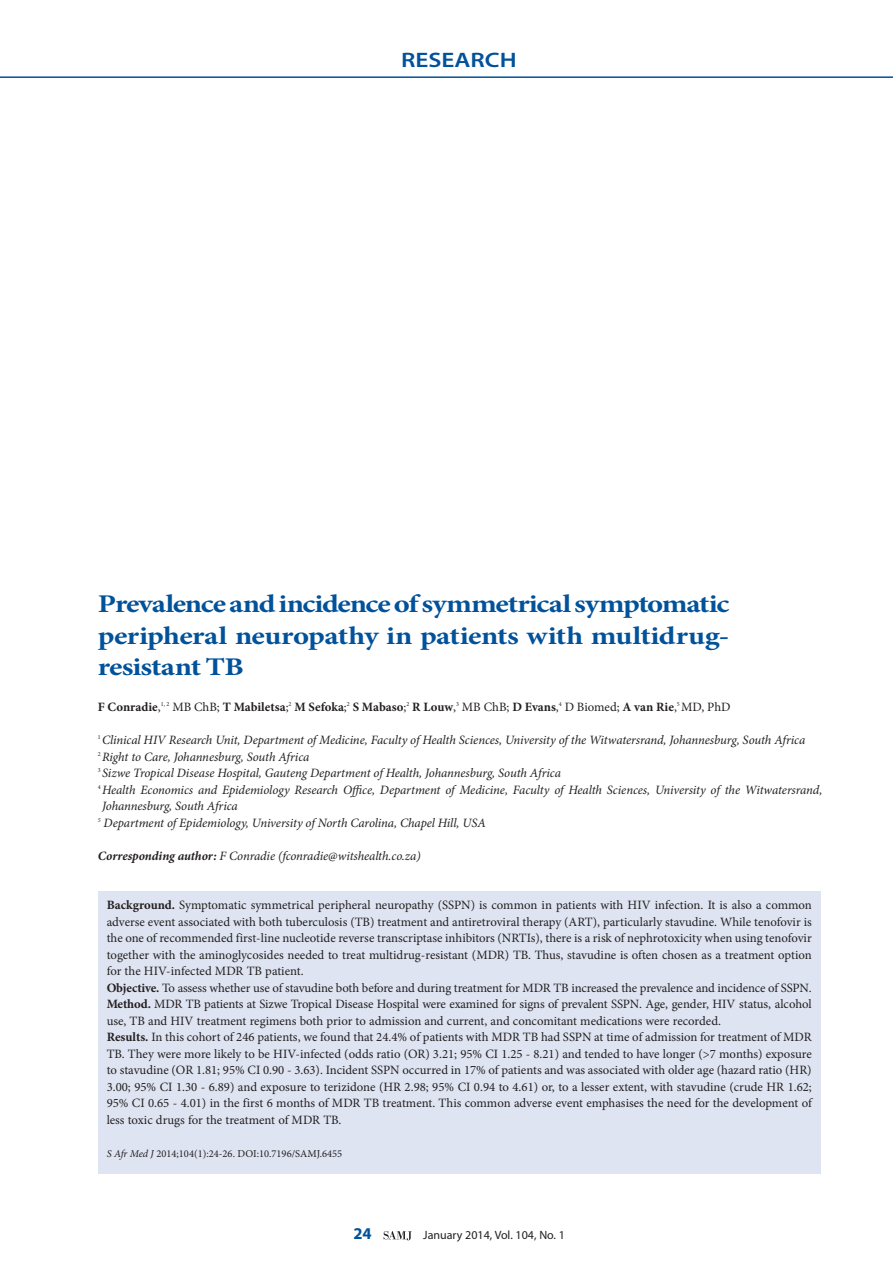
<style>
.page{position:relative;width:893px;height:1263px;background:#fff}
.page>*{position:absolute;margin:0;border:0;box-sizing:border-box;transform-origin:0 0}
.A_HEAD{font:700 25.5px/31.5px "Minion Pro";letter-spacing:-.02em;color:#01529a;text-align:justify;scale:1.2 1}
.t1{font:600 21px "Myriad Pro";color:#01529a;scale:1.2 1}
.t2{font:700 16.5px "Myriad Pro";color:#01529a}
.BODY_TEXT_1ST_PARAGR{font:12.75px/16.5px "Minion Pro";letter-spacing:-.01em;color:#231f20;text-align:justify}
.AUTHORS_DETAILS{font:italic 12.75px/16.5px "Minion Pro";letter-spacing:-.01em;color:#231f20}
.AUTHORS_NAME{font:700 12.75px "Minion Pro";color:#231f20}
.CORRESPONDING_AUTHOR{font:italic 12.75px "Minion Pro";letter-spacing:-.01em;color:#231f20}
.t3{font:12px "Myriad Pro";color:#231f20}
.S_AFR_MED{font:10.5px "Minion Pro";color:#231f20}
.s1{font-weight:400}
.s2{font-weight:700}
.s3{font-style:italic}
</style>
<div class="page">
<hr style="left:0;top:76px;width:893px;height:2px;background:#01529a">
<svg style="left:384px;top:1231px;width:28px;height:9px"></svg>
<div style="left:98px;top:891px;width:722px;height:282px;background:#dee4f1"></div>
<h2 class="t1" style="left:401px;top:47px;width:98px">RESEARCH</h2>
<h1 class="A_HEAD" style="left:98px;top:588px;width:528px">Prevalence and incidence of symmetrical symptomatic peripheral neuropathy in patients with multidrug&shy;resistant TB</h1>
<p class="AUTHORS_NAME" style="left:98px;top:698px;width:634px">F Conradie<span class="s1">,</span><sup>1,</sup> <sup>2</sup> <span class="s1">MB ChB;</span> T Mabiletsa<span class="s1">;</span><sup>2</sup> M Sefoka<span class="s1">;</span><sup>2</sup> S Mabaso<span class="s1">;</span><sup>2</sup> R Louw<span class="s1">,</span><sup>3</sup> <span class="s1">MB ChB;</span> D Evans<span class="s1">,</span><sup>4</sup> <span class="s1">D Biomed;</span> A van Rie<span class="s1">,</span><sup>5</sup> <span class="s1">MD, PhD</span></p>
<p class="AUTHORS_DETAILS" style="left:98px;top:732px;width:709px"><sup>1</sup> Clinical HIV Research Unit, Department of Medicine, Faculty of Health Sciences, University of the Witwatersrand, Johannesburg, South Africa</p>
<p class="AUTHORS_DETAILS" style="left:98px;top:748px;width:213px"><sup>2</sup> Right to Care, Johannesburg, South Africa</p>
<p class="AUTHORS_DETAILS" style="left:98px;top:765px;width:465px"><sup>3</sup> Sizwe Tropical Disease Hospital, Gauteng Department of Health, Johannesburg, South Africa</p>
<p class="AUTHORS_DETAILS" style="left:102px;top:781px;width:722px;text-indent:-4px"><sup>4</sup> Health Economics and Epidemiology Research Office, Department of Medicine, Faculty of Health Sciences, University of the Witwatersrand,<br>Johannesburg, South Africa</p>
<p class="AUTHORS_DETAILS" style="left:98px;top:814px;width:390px"><sup>5</sup> Department of Epidemiology, University of North Carolina, Chapel Hill, USA</p>
<p class="CORRESPONDING_AUTHOR" style="left:98px;top:847px;width:324px"><span class="s2">Corresponding author:</span> F Conradie (fconradie@witshealth.co.za)</p>
<p class="BODY_TEXT_1ST_PARAGR" style="left:107px;top:897px;width:707px"><span class="s2">Background.</span> Symptomatic symmetrical peripheral neuropathy (SSPN) is common in patients with HIV infection. It is also a common adverse event associated with both tuberculosis (TB) treatment and antiretroviral therapy (ART), particularly stavudine. While tenofovir is the one of recommended first-line nucleotide reverse transcriptase inhibitors (NRTIs), there is a risk of nephrotoxicity when using tenofovir together with the aminoglycosides needed to treat multidrug-resistant (MDR) TB. Thus, stavudine is often chosen as a treatment option for the HIV-infected MDR TB patient.</p>
<p class="BODY_TEXT_1ST_PARAGR" style="left:107px;top:979px;width:707px"><span class="s2">Objective.</span> To assess whether use of stavudine both before and during treatment for MDR TB increased the prevalence and incidence of SSPN.</p>
<p class="BODY_TEXT_1ST_PARAGR" style="left:107px;top:996px;width:707px"><span class="s2">Method.</span> MDR TB patients at Sizwe Tropical Disease Hospital were examined for signs of prevalent SSPN. Age, gender, HIV status, alcohol use, TB and HIV treatment regimens both prior to admission and current, and concomitant medications were recorded.</p>
<p class="BODY_TEXT_1ST_PARAGR" style="left:107px;top:1029px;width:707px"><span class="s2">Results.</span> In this cohort of 246 patients, we found that 24.4% of patients with MDR TB had SSPN at time of admission for treatment of MDR TB. They were more likely to be HIV-infected (odds ratio (OR) 3.21; 95% CI 1.25 - 8.21) and tended to have longer (&gt;7 months) exposure to stavudine (OR 1.81; 95% CI 0.90 - 3.63). Incident SSPN occurred in 17% of patients and was associated with older age (hazard ratio (HR)<br>3.00; 95% CI 1.30 - 6.89) and exposure to terizidone (HR 2.98; 95% CI 0.94 to 4.61) or, to a lesser extent, with stavudine (crude HR 1.62; 95% CI 0.65 - 4.01) in the first 6 months of MDR TB treatment. This common adverse event emphasises the need for the development of less toxic drugs for the treatment of MDR TB.</p>
<p class="S_AFR_MED" style="left:107px;top:1146px;width:237px"><span class="s3">S Afr Med J</span> 2014;104(1):24-26. DOI:10.7196/SAMJ.6455</p>
<p class="t2" style="left:353px;top:1224px;width:20px">24</p>
<p class="t3" style="left:423px;top:1229px;width:143px">January 2014, Vol. 104, No. 1</p>
</div>
